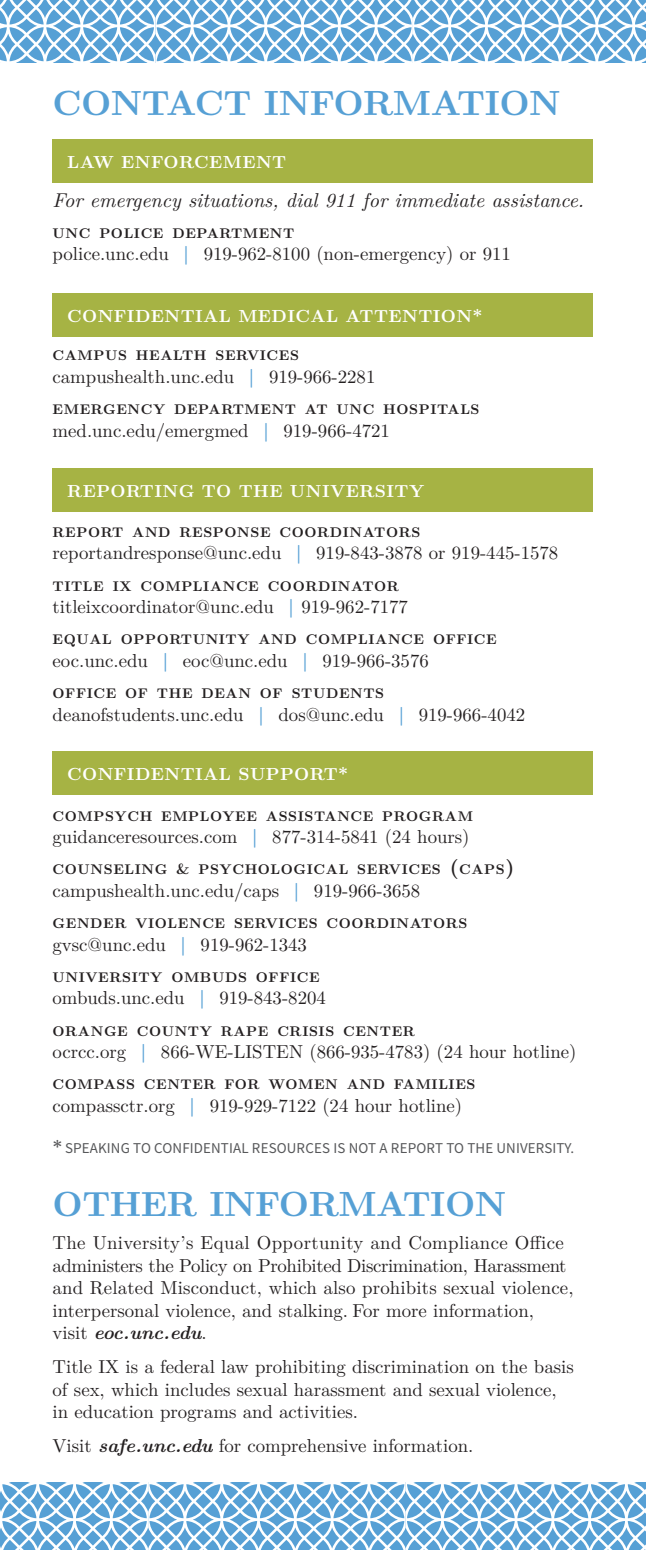
<style>
.page{position:relative;width:646px;height:1550px;background:#fff}
.page>*{position:absolute;margin:0;border:0;box-sizing:border-box;transform-origin:0 0}
.t1{font:700 35px "LM Roman 10";letter-spacing:-.015em;color:#56a0d5}
.t2{font:italic 20px "LM Roman 10";color:#231f20}
.t3{font:18.75px/22.5px "LM Roman 10";color:#231f20}
.t4{font:700 17.5px "LM Roman 10";letter-spacing:.025em;color:#fff}
.t5{font:15px "Source Sans Pro";letter-spacing:.01em;color:#57585a}
.t6{font:700 14px "LM Roman 10";letter-spacing:.045em;color:#231f20}
.s1{font-weight:700;color:#56a0d5}
.s2{font-size:15px}
.s3{font-size:20px}
.s4{font-family:"LM Roman 10";font-weight:700;font-size:17.5px}
.s5{font-weight:700;font-style:italic}
</style>
<div class="page">
<div style="left:52px;top:294px;width:540px;height:43px;background:#a6b344"></div>
<div style="left:52px;top:139px;width:540px;height:43px;background:#a6b344"></div>
<div style="left:52px;top:468px;width:540px;height:43px;background:#a6b344"></div>
<div style="left:52px;top:752px;width:540px;height:43px;background:#a6b344"></div>
<svg style="left:0;top:0;width:646px;height:63px"></svg>
<svg style="left:0;top:1482px;width:646px;height:68px"></svg>
<h1 class="t1" style="left:52px;top:76px;width:509px">CONTACT INFORMATION</h1>
<p class="t4" style="left:67px;top:148px;width:220px">LAW ENFORCEMENT</p>
<p class="t2" style="left:52px;top:184px;width:532px">For emergency situations, dial 911 for immediate assistance.</p>
<p class="t6" style="left:52px;top:222px;width:243px">UNC POLICE DEPARTMENT</p>
<p class="t3" style="left:52px;top:241px;width:459px">police.unc.edu <span class="s1">|</span> 919-962-8100 (non-emergency) or 911</p>
<p class="t4" style="left:67px;top:302px;width:416px">CONFIDENTIAL MEDICAL ATTENTION*</p>
<p class="t6" style="left:52px;top:344px;width:248px">CAMPUS HEALTH SERVICES</p>
<p class="t3" style="left:52px;top:364px;width:324px">campushealth.unc.edu <span class="s1">|</span> 919-966-2281</p>
<p class="t6" style="left:52px;top:398px;width:428px">EMERGENCY DEPARTMENT AT UNC HOSPITALS</p>
<p class="t3" style="left:52px;top:417px;width:338px">med.unc.edu/emergmed <span class="s1">|</span> 919-966-4721</p>
<p class="t4" style="left:67px;top:477px;width:358px">REPORTING TO THE UNIVERSITY</p>
<p class="t6" style="left:52px;top:521px;width:369px">REPORT AND RESPONSE COORDINATORS</p>
<p class="t3" style="left:52px;top:540px;width:506px">reportandresponse@unc.edu <span class="s1">|</span> 919-843-3878 or 919-445-1578</p>
<p class="t6" style="left:52px;top:574px;width:347px">TITLE IX COMPLIANCE COORDINATOR</p>
<p class="t3" style="left:52px;top:594px;width:356px">titleixcoordinator@unc.edu <span class="s1">|</span> 919-962-7177</p>
<p class="t6" style="left:52px;top:628px;width:445px">EQUAL OPPORTUNITY AND COMPLIANCE OFFICE</p>
<p class="t3" style="left:52px;top:647px;width:377px">eoc.unc.edu <span class="s1">|</span> eoc@unc.edu <span class="s1">|</span> 919-966-3576</p>
<p class="t6" style="left:52px;top:682px;width:333px">OFFICE OF THE DEAN OF STUDENTS</p>
<p class="t3" style="left:52px;top:701px;width:473px">deanofstudents.unc.edu <span class="s1">|</span> dos@unc.edu <span class="s1">|</span> 919-966-4042</p>
<p class="t4" style="left:67px;top:760px;width:282px">CONFIDENTIAL SUPPORT*</p>
<p class="t6" style="left:52px;top:804px;width:421px">COMPSYCH EMPLOYEE ASSISTANCE PROGRAM</p>
<p class="t3" style="left:52px;top:824px;width:418px">guidanceresources.com <span class="s1">|</span> 877-314-5841 (24 hours)</p>
<p class="t6" style="left:52px;top:858px;width:463px">COUNSELING <span class="s2">&amp;</span> PSYCHOLOGICAL SERVICES <span class="s3">(</span>CAPS<span class="s3">)</span></p>
<p class="t3" style="left:52px;top:877px;width:369px">campushealth.unc.edu/caps <span class="s1">|</span> 919-966-3658</p>
<p class="t6" style="left:52px;top:912px;width:416px">GENDER VIOLENCE SERVICES COORDINATORS</p>
<p class="t3" style="left:52px;top:931px;width:256px">gvsc@unc.edu <span class="s1">|</span> 919-962-1343</p>
<p class="t6" style="left:52px;top:966px;width:268px">UNIVERSITY OMBUDS OFFICE</p>
<p class="t3" style="left:52px;top:985px;width:274px">ombuds.unc.edu <span class="s1">|</span> 919-843-8204</p>
<p class="t6" style="left:52px;top:1019px;width:363px">ORANGE COUNTY RAPE CRISIS CENTER</p>
<p class="t3" style="left:52px;top:1039px;width:525px">ocrcc.org <span class="s1">|</span> 866-WE-LISTEN (866-935-4783) (24 hour hotline)</p>
<p class="t6" style="left:52px;top:1073px;width:424px">COMPASS CENTER FOR WOMEN AND FAMILIES</p>
<p class="t3" style="left:52px;top:1092px;width:411px">compassctr.org <span class="s1">|</span> 919-929-7122 (24 hour hotline)</p>
<p class="t5" style="left:52px;top:1138px;width:522px"><span class="s4">*</span>SPEAKING TO CONFIDENTIAL RESOURCES IS NOT A REPORT TO THE UNIVERSITY.</p>
<h1 class="t1" style="left:52px;top:1176px;width:455px">OTHER INFORMATION</h1>
<p class="t3" style="left:52px;top:1230px;width:522px">The University’s Equal Opportunity and Compliance Office administers the Policy on Prohibited Discrimination, Harassment and Related Misconduct, which also prohibits sexual violence, interpersonal violence, and stalking. For more information, visit <span class="s5">eoc.unc.edu</span>.</p>
<p class="t3" style="left:52px;top:1354px;width:522px">Title IX is a federal law prohibiting discrimination on the basis of sex, which includes sexual harassment and sexual violence, in education programs and activities.</p>
<p class="t3" style="left:52px;top:1432px;width:422px">Visit <span class="s5">safe.unc.edu</span> for comprehensive information.</p>
</div>
